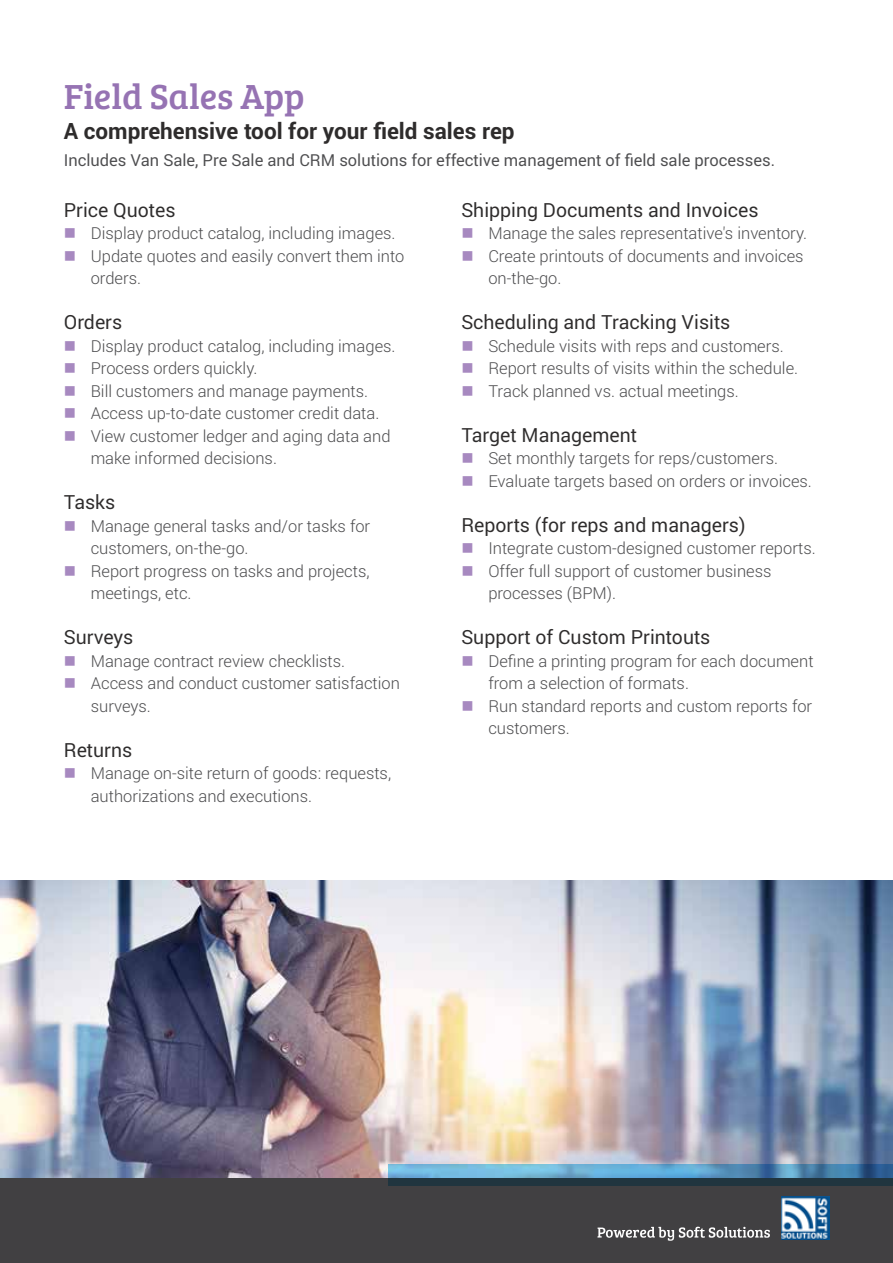
<style>
.page{position:relative;width:893px;height:1263px;background:#fff}
.page>*{position:absolute;margin:0;border:0;box-sizing:border-box;transform-origin:0 0}
.t1{font:36px "Bree Serif";color:#9673b3}
.t2{font:700 22.5px "Roboto";color:#2e2c2c}
.t3{font:19.5px "Roboto";color:#2e2c2c}
.t4{font:300 16.5px/22.5px "Roboto";color:#4d4d4f}
.t5{font:16.5px "Roboto";color:#4d4d4f}
</style>
<div class="page">
<img style="left:0;top:880px;width:893px;height:299px">
<div style="left:0;top:1179px;width:893px;height:84px;background:#414042"></div>
<svg style="left:388px;top:1165px;width:505px;height:21px;background:#477794"></svg>
<svg style="left:597px;top:1227px;width:173px;height:14px"></svg>
<img style="left:781px;top:1196px;width:48px;height:43px">
<h1 class="t1" style="left:64px;top:70px;width:242px">Field Sales App</h1>
<h2 class="t2" style="left:64px;top:115px;width:452px">A comprehensive tool for your field sales rep</h2>
<p class="t5" style="left:64px;top:149px;width:713px">Includes Van Sale, Pre Sale and CRM solutions for effective management of field sale processes.</p>
<p class="t3" style="left:64px;top:196px;width:113px">Price Quotes</p>
<p class="t4" style="left:91px;top:221px;width:315px">Display product catalog, including images.<br>Update quotes and easily convert them into orders.</p>
<p class="t3" style="left:64px;top:309px;width:60px">Orders</p>
<p class="t4" style="left:91px;top:334px;width:306px">Display product catalog, including images.<br>Process orders quickly.<br>Bill customers and manage payments.<br>Access up t o- -date customer credit data.<br>View customer ledger and aging data and make informed decisions.</p>
<p class="t3" style="left:64px;top:489px;width:53px">Tasks</p>
<p class="t4" style="left:91px;top:514px;width:281px">Manage general tasks and/or tasks for customers, on-the-go.<br>Report progress on tasks and projects, meetings, etc.</p>
<p class="t3" style="left:64px;top:624px;width:71px">Surveys</p>
<p class="t4" style="left:91px;top:649px;width:311px">Manage contract review checklists.<br>Access and conduct customer satisfaction surveys.</p>
<p class="t3" style="left:64px;top:736px;width:70px">Returns</p>
<p class="t4" style="left:91px;top:761px;width:302px">Manage on-site return of goods: requests, authorizations and executions.</p>
<p class="t3" style="left:461px;top:196px;width:299px">Shipping Documents and Invoices</p>
<p class="t4" style="left:488px;top:221px;width:320px">Manage the sales representatives' inventory.<br>Create printouts of documents and invoices on-the-go.</p>
<p class="t3" style="left:461px;top:309px;width:270px">Scheduling and Tracking Visits</p>
<p class="t4" style="left:488px;top:334px;width:311px">Schedule visits with reps and customers.<br>Report results of visits within the schedule.<br>Track planned vs. actual meetings.</p>
<p class="t3" style="left:461px;top:421px;width:177px">Target Management</p>
<p class="t4" style="left:488px;top:446px;width:325px">Set monthly targets for reps/customers.<br>Evaluate targets based on orders or invoices.</p>
<p class="t3" style="left:461px;top:511px;width:286px">Reports (for reps and managers(</p>
<p class="t4" style="left:488px;top:536px;width:329px">Integrate custom-designed customer reports.<br>Offer full support of customer business processes (BPM .(</p>
<p class="t3" style="left:461px;top:624px;width:250px">Support of Custom Printouts</p>
<p class="t4" style="left:488px;top:649px;width:327px">Define a printing program for each document from a selection of formats.<br>Run standard reports and custom reports for customers.</p>
</div>
